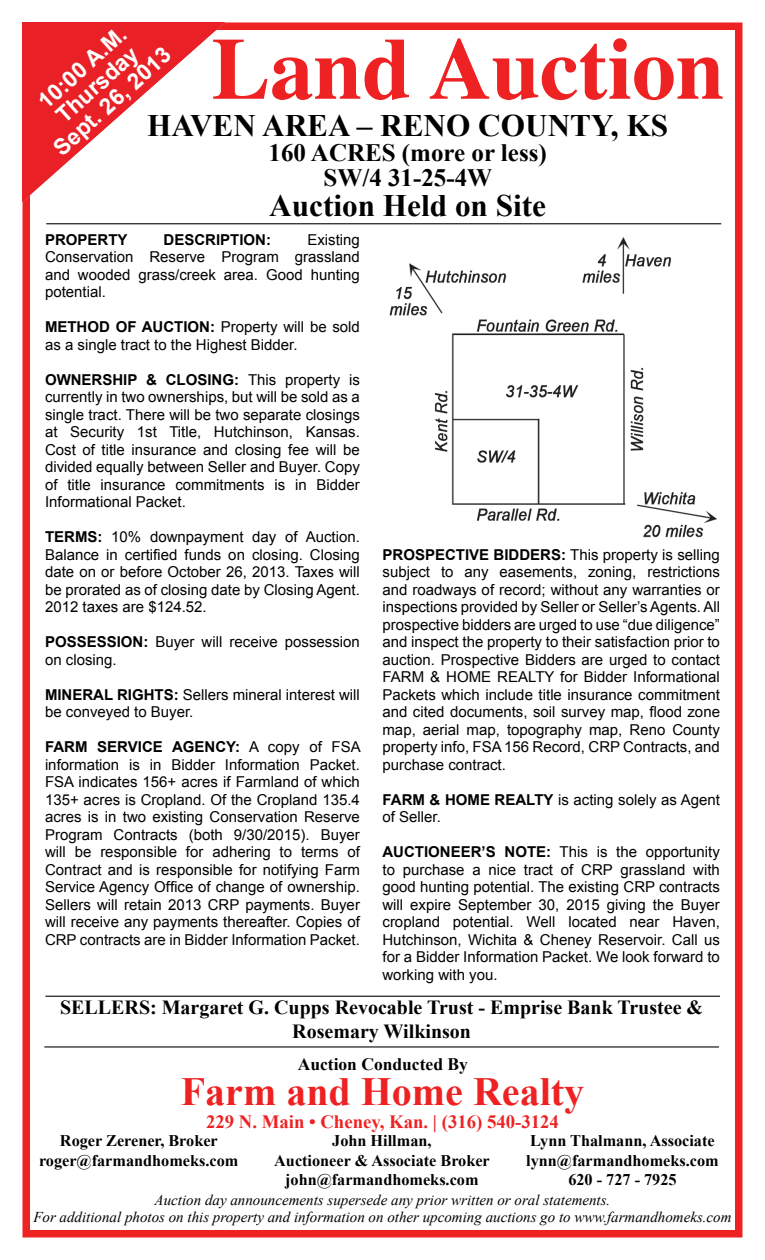
<style>
.page{position:relative;width:765px;height:1260px;background:#fff}
.page>*{position:absolute;margin:0;border:0;box-sizing:border-box;transform-origin:0 0}
.t1{font:700 87.5px "Times";color:#ee2123}
.t2{font:700 40px "Times New Roman";color:#ee2123}
.t3{font:700 31.25px "Times New Roman";color:#000}
.t4{font:700 25px "Times New Roman";color:#000}
.t5{font:700 22.5px "Arial";color:#fff}
.t6{font:700 20px "Times New Roman";color:#000}
.t7{font:700 18.75px "Times New Roman";color:#ee2123}
.t8{font:700 17.5px "Times New Roman";color:#000}
.t9{font:700 16.25px "Times New Roman";color:#000}
.t10{font:15px/17.5px "Arial";color:#000;text-align:justify}
.t11{font:italic 15px "Times New Roman";color:#000}
.t12{font:700 15px "Arial";color:#000}
.s1{font-weight:700}
</style>
<div class="page">
<div style="left:22px;top:22px;width:720px;height:1216px;border:8px solid #ee2123"></div>
<img style="left:22px;top:22px;width:203px;height:203px">
<hr style="left:44px;top:1046px;width:675px;height:2px;background:#231f20">
<hr style="left:45px;top:996px;width:675px;height:1px;background:#231f20">
<hr style="left:46px;top:223px;width:675px;height:1px;background:#231f20">
<img style="left:389px;top:237px;width:328px;height:301px">
<p class="t5" style="left:31px;top:93px;width:112px;rotate:-42deg">10:00 A.M.</p>
<p class="t1" style="left:212px;top:-15px;width:515px">Land Auction</p>
<p class="t5" style="left:47px;top:140px;width:150px;rotate:-42deg">Sept. 26, 2013</p>
<p class="t5" style="left:50px;top:107px;width:103px;rotate:-42deg">Thursday</p>
<p class="t3" style="left:147px;top:104px;width:522px">HAVEN AREA – RENO COUNTY, KS</p>
<p class="t4" style="left:269px;top:136px;width:280px">160 ACRES (more or less)</p>
<p class="t4" style="left:324px;top:161px;width:170px">SW/4 31-25-4W</p>
<p class="t3" style="left:269px;top:184px;width:278px">Auction Held on Site</p>
<p class="t12" style="left:45px;top:229px;width:84px">PROPERTY</p>
<p class="t12" style="left:164px;top:229px;width:109px">DESCRIPTION:</p>
<p class="t10" style="left:45px;top:231px;width:316px;text-indent:262px">Existing Conservation Reserve Program grassland and wooded grass/creek area. Good hunting potential.</p>
<p class="t10" style="left:45px;top:318px;width:316px"><span class="s1">METHOD OF AUCTION:</span> Property will be sold as a single tract to the Highest Bidder.</p>
<p class="t10" style="left:45px;top:371px;width:316px"><span class="s1">OWNERSHIP &amp; CLOSING:</span> This property is currently in two ownerships, but will be sold as a single tract. There will be two separate closings at Security 1st Title, Hutchinson, Kansas.<br>Cost of title insurance and closing fee will be divided equally between Seller and Buyer. Copy of title insurance commitments is in Bidder Informational Packet.</p>
<p class="t10" style="left:45px;top:528px;width:316px"><span class="s1">TERMS:</span> 10% downpayment day of Auction.<br>Balance in certified funds on closing. Closing date on or before October 26, 2013. Taxes will be prorated as of closing date by Closing Agent.<br>2012 taxes are $124.52.</p>
<p class="t10" style="left:45px;top:633px;width:316px"><span class="s1">POSSESSION:</span> Buyer will receive possession on closing.</p>
<p class="t10" style="left:45px;top:686px;width:316px"><span class="s1">MINERAL RIGHTS:</span> Sellers mineral interest will be conveyed to Buyer.</p>
<p class="t10" style="left:45px;top:738px;width:317px"><span class="s1">FARM SERVICE AGENCY:</span> A copy of FSA information is in Bidder Information Packet.<br>FSA indicates 156+ acres if Farmland of which 135+ acres is Cropland. Of the Cropland 135.4 acres is in two existing Conservation Reserve Program Contracts (both 9/30/2015). Buyer will be responsible for adhering to terms of Contract and is responsible for notifying Farm Service Agency Office of change of ownership.<br>Sellers will retain 2013 CRP payments. Buyer will receive any payments thereafter. Copies of CRP contracts are in Bidder Information Packet.</p>
<p class="t10" style="left:382px;top:546px;width:339px"><span class="s1">PROSPECTIVE BIDDERS:</span> This property is selling subject to any easements, zoning, restrictions and roadways of record; without any warranties or inspections provided by Seller or Seller’s Agents. All prospective bidders are urged to use “due diligence” and inspect the property to their satisfaction prior to auction. Prospective Bidders are urged to contact FARM &amp; HOME REALTY for Bidder Informational Packets which include title insurance commitment and cited documents, soil survey map, flood zone map, aerial map, topography map, Reno County property info, FSA 156 Record, CRP Contracts, and purchase contract.</p>
<p class="t10" style="left:382px;top:791px;width:339px"><span class="s1">FARM &amp; HOME REALTY</span> is acting solely as Agent of Seller.</p>
<p class="t10" style="left:382px;top:843px;width:339px"><span class="s1">AUCTIONEER’S NOTE:</span> This is the opportunity to purchase a nice tract of CRP grassland with good hunting potential. The existing CRP contracts will expire September 30, 2015 giving the Buyer cropland potential. Well located near Haven, Hutchinson, Wichita &amp; Cheney Reservoir. Call us for a Bidder Information Packet. We look forward to working with you.</p>
<p class="t6" style="left:60px;top:993px;width:645px">SELLERS: Margaret G. Cupps Revocable Trust - Emprise Bank Trustee &amp;</p>
<p class="t6" style="left:292px;top:1017px;width:180px">Rosemary Wilkinson</p>
<p class="t8" style="left:298px;top:1052px;width:172px">Auction Conducted By</p>
<p class="t2" style="left:181px;top:1064px;width:405px">Farm and Home Realty</p>
<p class="t7" style="left:206px;top:1108px;width:354px">229 N. Main • Cheney, Kan. | (316) 540-3124</p>
<p class="t9" style="left:60px;top:1129px;width:159px">Roger Zerener, Broker</p>
<p class="t9" style="left:39px;top:1149px;width:201px">roger@farmandhomeks.com</p>
<p class="t9" style="left:332px;top:1129px;width:101px">John Hillman,</p>
<p class="t9" style="left:274px;top:1149px;width:217px">Auctioneer &amp; Associate Broker</p>
<p class="t9" style="left:285px;top:1168px;width:195px">john@farmandhomeks.com</p>
<p class="t9" style="left:530px;top:1129px;width:186px">Lynn Thalmann, Associate</p>
<p class="t9" style="left:526px;top:1149px;width:194px">lynn@farmandhomeks.com</p>
<p class="t9" style="left:568px;top:1168px;width:110px">620 - 727 - 7925</p>
<p class="t11" style="left:155px;top:1190px;width:457px">Auction day announcements supersede any prior written or oral statements.</p>
<p class="t11" style="left:33px;top:1206px;width:700px">For additional photos on this property and information on other upcoming auctions go to www.farmandhomeks.com</p>
</div>
